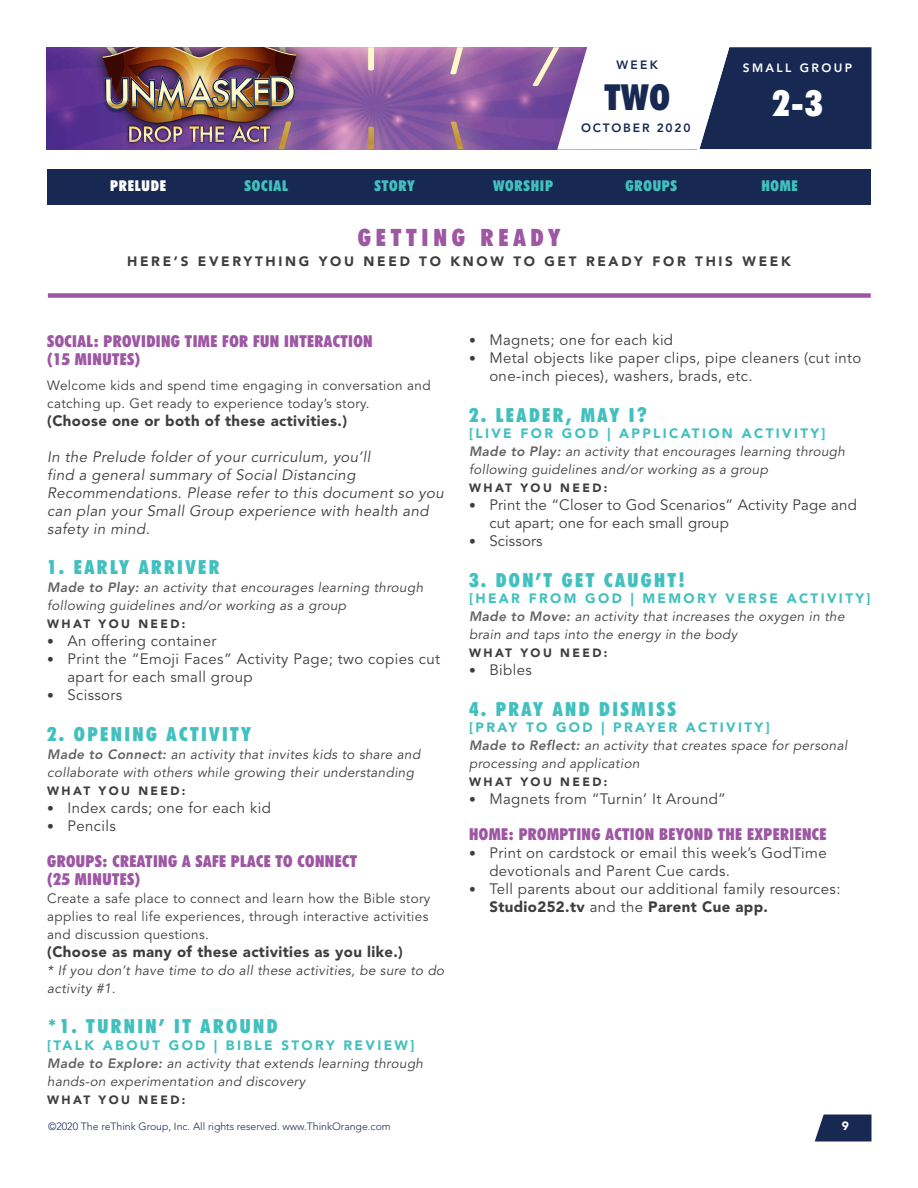
<style>
.page{position:relative;width:918px;height:1188px;background:#fff}
.page>*{position:absolute;margin:0;border:0;box-sizing:border-box;transform-origin:0 0}
.t1{font:900 condensed 36px "Futura BT";color:#fff}
.t2{font:900 condensed 36px "Futura BT";color:#172953}
.t3{font:900 condensed 24px "Futura BT";letter-spacing:.2em;color:#9d57a3}
.Paragraph_Style_1{font:900 condensed 19.5px "Futura BT";letter-spacing:.125em;color:#42c0bf}
.Paragraph_Style_1-2{font:900 condensed 16.5px "Futura BT";letter-spacing:.025em;color:#9d57a3}
.t4{font:15px/18px "Avenir LT Std";letter-spacing:.025em;color:#3e3e3f}
.Paragraph_Style_1-3{font:italic 15px/18px "Avenir LT Std";letter-spacing:.025em;color:#3e3e3f}
.Paragraph_Style_1-4{font:900 15px "Avenir LT Std";letter-spacing:.025em;color:#3e3e3f}
.t5{font:900 condensed 15px "Futura BT";letter-spacing:.05em;color:#42c0bf}
.t6{font:900 condensed 15px "Futura BT";letter-spacing:.05em;color:#fff}
.Paragraph_Style_1-5{font:italic 13.5px/18px "Avenir LT Std";letter-spacing:.025em;color:#3e3e3f}
.Paragraph_Style_1-6{font:13.5px/18px "Avenir LT Std";letter-spacing:.025em;color:#3e3e3f}
.Paragraph_Style_1-7{font:900 13.5px "Avenir LT Std";letter-spacing:.175em;color:#42c0bf}
.t7{font:900 13.5px "Avenir LT Std";letter-spacing:.2em;color:#3e3e3f}
.Paragraph_Style_1-8{font:900 12px "Avenir LT Std";letter-spacing:.2em;color:#3e3e3f}
.t8{font:800 12px "Avenir LT Std";letter-spacing:.15em;color:#172953}
.t9{font:800 12px "Avenir LT Std";letter-spacing:.2em;color:#fff}
.t10{font:900 12px "Avenir LT Std";color:#fff}
.t11{font:300 10.5px "Avenir LT Std";color:#172953}
.s1{font-weight:800;color:#636366}
.s2{font-family:"Avenir";font-size:13.5px}
.s3{font-weight:900}
</style>
<div class="page">
<img style="left:46px;top:47px;width:487px;height:102px">
<img style="left:334px;top:47px;width:74px;height:57px">
<svg style="left:368px;top:47px;width:6px;height:23px"></svg>
<img style="left:316px;top:47px;width:10px;height:61px">
<img style="left:416px;top:47px;width:83px;height:61px">
<svg style="left:450px;top:47px;width:13px;height:27px"></svg>
<img style="left:46px;top:47px;width:37px;height:49px">
<img style="left:499px;top:47px;width:34px;height:75px">
<img style="left:83px;top:47px;width:233px;height:96px">
<img style="left:336px;top:95px;width:70px;height:54px">
<svg style="left:368px;top:127px;width:6px;height:22px"></svg>
<img style="left:419px;top:89px;width:86px;height:60px">
<svg style="left:451px;top:121px;width:12px;height:28px"></svg>
<img style="left:297px;top:89px;width:26px;height:60px">
<img style="left:103px;top:47px;width:194px;height:102px">
<svg style="left:815px;top:1114px;width:57px;height:28px;background:#314166"></svg>
<svg style="left:533px;top:47px;width:339px;height:103px"></svg>
<div style="left:48px;top:293px;width:823px;height:5px;background:#9d57a3"></div>
<div style="left:47px;top:170px;width:824px;height:36px;background:#172953"></div>
<p class="t8" style="left:616px;top:58px;width:43px">WEEK</p>
<h1 class="t2" style="left:604px;top:75px;width:67px">TWO</h1>
<p class="t8" style="left:581px;top:121px;width:111px">OCTOBER 2020</p>
<p class="t9" style="left:743px;top:61px;width:111px">SMALL GROUP</p>
<h1 class="t1" style="left:773px;top:81px;width:51px">2-3</h1>
<p class="t6" style="left:110px;top:177px;width:57px">PRELUDE</p>
<p class="t5" style="left:245px;top:177px;width:45px">SOCIAL</p>
<p class="t5" style="left:375px;top:177px;width:42px">STORY</p>
<p class="t5" style="left:493px;top:177px;width:62px">WORSHIP</p>
<p class="t5" style="left:626px;top:177px;width:53px">GROUPS</p>
<p class="t5" style="left:761px;top:177px;width:38px">HOME</p>
<h2 class="t3" style="left:358px;top:223px;width:204px">GETTING READY</h2>
<p class="t7" style="left:127px;top:253px;width:665px">HERE’S EVERYTHING YOU NEED TO KNOW TO GET READY FOR THIS WEEK</p>
<p class="Paragraph_Style_1-2" style="left:47px;top:331px;width:327px">SOCIAL: PROVIDING TIME FOR FUN INTERACTION</p>
<p class="Paragraph_Style_1-2" style="left:47px;top:349px;width:94px">(15 MINUTES)</p>
<p class="Paragraph_Style_1-6" style="left:47px;top:377px;width:385px">Welcome kids and spend time engaging in conversation and catching up. Get ready to experience today’s story.</p>
<p class="Paragraph_Style_1-4" style="left:47px;top:412px;width:301px">(Choose one or both of these activities.)</p>
<p class="Paragraph_Style_1-3" style="left:47px;top:448px;width:398px">In the Prelude folder of your curriculum, you’ll<br>find a general summary of Social Distancing Recommendations. Please refer to this document so you can plan your Small Group experience with health and safety in mind.</p>
<p class="Paragraph_Style_1" style="left:47px;top:556px;width:174px">1. EARLY ARRIVER</p>
<p class="Paragraph_Style_1-5" style="left:47px;top:579px;width:377px"><span class="s1">Made to Play:</span> an activity that encourages learning through following guidelines and/or working as a group</p>
<p class="Paragraph_Style_1-8" style="left:47px;top:617px;width:140px">WHAT YOU NEED:</p>
<p class="t4" style="left:47px;top:633px;width:171px"><span class="s2">•</span> An offering container</p>
<p class="t4" style="left:68px;top:651px;width:374px;text-indent:-20px"><span class="s2">•</span> Print the “Emoji Faces” Activity Page; two copies cut apart for each small group</p>
<p class="t4" style="left:47px;top:687px;width:77px"><span class="s2">•</span> Scissors</p>
<p class="Paragraph_Style_1" style="left:47px;top:722px;width:205px">2. OPENING ACTIVITY</p>
<p class="Paragraph_Style_1-5" style="left:47px;top:746px;width:375px"><span class="s1">Made to Connect:</span> an activity that invites kids to share and collaborate with others while growing their understanding</p>
<p class="Paragraph_Style_1-8" style="left:47px;top:783px;width:140px">WHAT YOU NEED:</p>
<p class="t4" style="left:47px;top:799px;width:225px"><span class="s2">•</span> Index cards; one for each kid</p>
<p class="t4" style="left:47px;top:817px;width:70px"><span class="s2">•</span> Pencils</p>
<p class="Paragraph_Style_1-2" style="left:47px;top:851px;width:311px">GROUPS: CREATING A SAFE PLACE TO CONNECT</p>
<p class="Paragraph_Style_1-2" style="left:47px;top:869px;width:94px">(25 MINUTES)</p>
<p class="Paragraph_Style_1-6" style="left:47px;top:890px;width:385px">Create a safe place to connect and learn how the Bible story applies to real life experiences, through interactive activities and discussion questions.</p>
<p class="Paragraph_Style_1-4" style="left:47px;top:943px;width:357px">(Choose as many of these activities as you like.)</p>
<p class="Paragraph_Style_1-5" style="left:47px;top:962px;width:399px">* If you don’t have time to do all these activities, be sure to do activity #1.</p>
<p class="Paragraph_Style_1" style="left:47px;top:1015px;width:232px">*1. TURNIN’ IT AROUND</p>
<p class="Paragraph_Style_1-7" style="left:47px;top:1037px;width:369px">[TALK ABOUT GOD | BIBLE STORY REVIEW]</p>
<p class="Paragraph_Style_1-5" style="left:47px;top:1055px;width:377px"><span class="s1">Made to Explore:</span> an activity that extends learning through hands-on experimentation and discovery</p>
<p class="Paragraph_Style_1-8" style="left:47px;top:1092px;width:140px">WHAT YOU NEED:</p>
<p class="t4" style="left:469px;top:331px;width:206px"><span class="s2">•</span> Magnets; one for each kid</p>
<p class="t4" style="left:489px;top:349px;width:374px;text-indent:-20px"><span class="s2">•</span> Metal objects like paper clips, pipe cleaners (cut into one-inch pieces), washers, brads, etc.</p>
<p class="Paragraph_Style_1" style="left:469px;top:403px;width:179px">2. LEADER, MAY I?</p>
<p class="Paragraph_Style_1-7" style="left:469px;top:425px;width:358px">[LIVE FOR GOD | APPLICATION ACTIVITY]</p>
<p class="Paragraph_Style_1-5" style="left:469px;top:443px;width:377px"><span class="s1">Made to Play:</span> an activity that encourages learning through following guidelines and/or working as a group</p>
<p class="Paragraph_Style_1-8" style="left:469px;top:481px;width:140px">WHAT YOU NEED:</p>
<p class="t4" style="left:489px;top:496px;width:369px;text-indent:-20px"><span class="s2">•</span> Print the “Closer to God Scenarios” Activity Page and cut apart; one for each small group</p>
<p class="t4" style="left:469px;top:532px;width:75px"><span class="s2">•</span> Scissors</p>
<p class="Paragraph_Style_1" style="left:469px;top:568px;width:217px">3. DON’T GET CAUGHT!</p>
<p class="Paragraph_Style_1-7" style="left:469px;top:590px;width:403px">[HEAR FROM GOD | MEMORY VERSE ACTIVITY]</p>
<p class="Paragraph_Style_1-5" style="left:469px;top:608px;width:377px"><span class="s1">Made to Move:</span> an activity that increases the oxygen in the brain and taps into the energy in the body</p>
<p class="Paragraph_Style_1-8" style="left:469px;top:646px;width:140px">WHAT YOU NEED:</p>
<p class="t4" style="left:469px;top:661px;width:64px"><span class="s2">•</span> Bibles</p>
<p class="Paragraph_Style_1" style="left:469px;top:697px;width:208px">4. PRAY AND DISMISS</p>
<p class="Paragraph_Style_1-7" style="left:469px;top:719px;width:302px">[PRAY TO GOD | PRAYER ACTIVITY]</p>
<p class="Paragraph_Style_1-5" style="left:469px;top:737px;width:380px"><span class="s1">Made to Reflect:</span> an activity that creates space for personal processing and application</p>
<p class="Paragraph_Style_1-8" style="left:469px;top:775px;width:140px">WHAT YOU NEED:</p>
<p class="t4" style="left:469px;top:790px;width:258px"><span class="s2">•</span> Magnets from “Turnin’ It Around”</p>
<p class="Paragraph_Style_1-2" style="left:469px;top:824px;width:359px">HOME: PROMPTING ACTION BEYOND THE EXPERIENCE</p>
<p class="t4" style="left:489px;top:844px;width:339px;text-indent:-20px"><span class="s2">•</span> Print on cardstock or email this week’s GodTime devotionals and Parent Cue cards.</p>
<p class="t4" style="left:489px;top:880px;width:353px;text-indent:-20px"><span class="s2">•</span> Tell parents about our additional family resources:<br><span class="s3">Studio252.tv</span> and the <span class="s3">Parent Cue app.</span></p>
<p class="t11" style="left:48px;top:1120px;width:344px">©2020 The reThink Group, Inc. All rights reserved. www.ThinkOrange.com</p>
<p class="t10" style="left:842px;top:1118px;width:9px">9</p>
</div>
